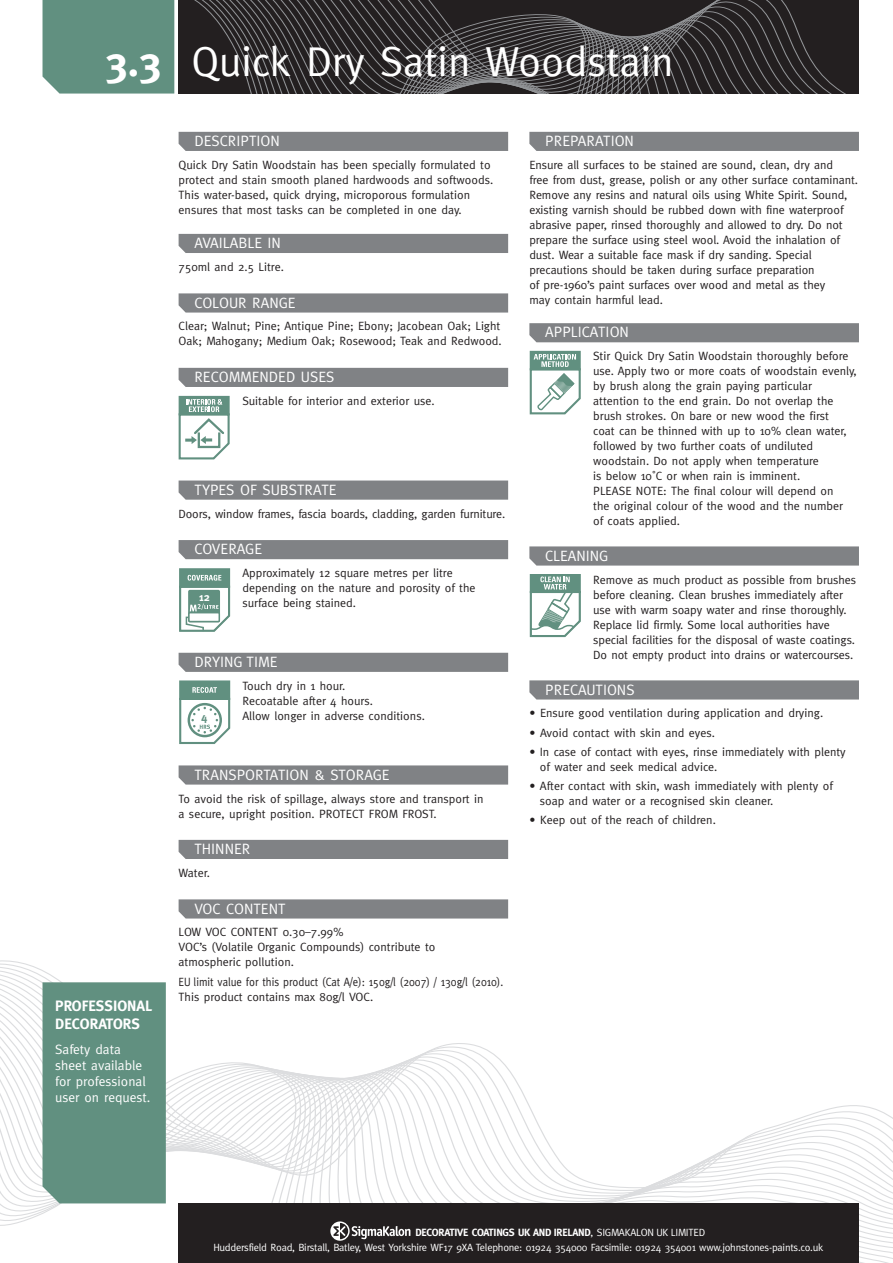
<style>
.page{position:relative;width:893px;height:1263px;background:#fff}
.page>*{position:absolute;margin:0;border:0;box-sizing:border-box;transform-origin:0 0}
.t1{font:42px "Meta";color:#fff}
.t2{font:700 42px "Meta";color:#fff}
.t3{font:15px "Meta";color:#fff}
.t4{font:700 15px/18px "Meta";color:#fff}
.t5{font:13.5px/16.2px "Meta";color:#fff}
.t6{font:12px/15px "Meta";color:#231f20}
.t7{font:12px/15px "Meta";color:#231f20;scale:.9 1}
.t8{font:700 11.25px "Meta";color:#fff}
.t9{font:700 11.25px "Meta";color:#619080}
.t10{font:10.5px/15px "Meta";letter-spacing:-.02em;color:#fff}
.s1{font-weight:700}
</style>
<div class="page">
<svg style="left:0;top:999px;width:893px;height:264px"></svg>
<svg style="left:179px;top:0;width:680px;height:94px;background:#353233"></svg>
<div style="left:43px;top:0;width:131px;height:94px;background:#619080"></div>
<div style="left:43px;top:982px;width:123px;height:221px;background:#619080"></div>
<div style="left:529px;top:680px;width:330px;height:19px;background:#808285"></div>
<div style="left:179px;top:899px;width:329px;height:19px;background:#808285"></div>
<div style="left:179px;top:840px;width:329px;height:19px;background:#808285"></div>
<div style="left:179px;top:765px;width:329px;height:19px;background:#808285"></div>
<div style="left:179px;top:653px;width:329px;height:19px;background:#808285"></div>
<div style="left:179px;top:540px;width:329px;height:19px;background:#808285"></div>
<div style="left:529px;top:323px;width:330px;height:19px;background:#808285"></div>
<svg style="left:529px;top:546px;width:330px;height:20px;background:#86878a"></svg>
<svg style="left:179px;top:293px;width:329px;height:20px;background:#85878a"></svg>
<div style="left:179px;top:234px;width:329px;height:19px;background:#808285"></div>
<svg style="left:179px;top:480px;width:329px;height:20px;background:#85878a"></svg>
<div style="left:179px;top:368px;width:329px;height:19px;background:#808285"></div>
<div style="left:179px;top:132px;width:329px;height:19px;background:#808285"></div>
<div style="left:529px;top:132px;width:330px;height:19px;background:#808285"></div>
<div style="left:179px;top:396px;width:51px;height:19px;border:2px solid #619080"></div>
<svg style="left:179px;top:399px;width:51px;height:60px"></svg>
<div style="left:180px;top:569px;width:49px;height:18px;background:#619080"></div>
<div style="left:179px;top:568px;width:51px;height:20px;border:2px solid #619080"></div>
<svg style="left:179px;top:575px;width:51px;height:57px"></svg>
<div style="left:530px;top:351px;width:51px;height:19px;border:2px solid #619080"></div>
<svg style="left:529px;top:354px;width:52px;height:61px"></svg>
<div style="left:530px;top:574px;width:51px;height:19px;border:2px solid #619080"></div>
<svg style="left:529px;top:576px;width:52px;height:62px"></svg>
<div style="left:180px;top:681px;width:49px;height:18px;background:#619080"></div>
<div style="left:179px;top:680px;width:51px;height:20px;border:2px solid #619080"></div>
<svg style="left:179px;top:687px;width:51px;height:57px"></svg>
<div style="left:179px;top:1203px;width:680px;height:60px;background:#231f20"></div>
<svg style="left:330px;top:1221px;width:80px;height:20px"></svg>
<h1 class="t2" style="left:105px;top:36px;width:58px">3.3</h1>
<h1 class="t1" style="left:191px;top:36px;width:484px">Quick Dry Satin Woodstain</h1>
<p class="t4" style="left:55px;top:996px;width:99px">PROFESSIONAL<br>DECORATORS</p>
<p class="t5" style="left:55px;top:1041px;width:97px">Safety data sheet available for professional user on request.</p>
<p class="t3" style="left:194px;top:132px;width:87px">DESCRIPTION</p>
<p class="t6" style="left:179px;top:157px;width:316px">Quick Dry Satin Woodstain has been specially formulated to protect and stain smooth planed hardwoods and softwoods.<br>This water-based, quick drying, microporous formulation ensures that most tasks can be completed in one day.</p>
<p class="t3" style="left:194px;top:234px;width:88px">AVAILABLE IN</p>
<p class="t6" style="left:179px;top:259px;width:107px">750ml and 2.5 Litre.</p>
<p class="t3" style="left:194px;top:294px;width:103px">COLOUR RANGE</p>
<p class="t6" style="left:179px;top:319px;width:325px">Clear; Walnut; Pine; Antique Pine; Ebony; Jacobean Oak; Light<br>Oak; Mahogany; Medium Oak; Rosewood; Teak and Redwood.</p>
<p class="t3" style="left:194px;top:368px;width:142px">RECOMMENDED USES</p>
<p class="t6" style="left:242px;top:393px;width:194px">Suitable for interior and exterior use.</p>
<p class="t3" style="left:194px;top:481px;width:144px">TYPES OF SUBSTRATE</p>
<p class="t6" style="left:179px;top:506px;width:328px">Doors, window frames, fascia boards, cladding, garden furniture.</p>
<p class="t3" style="left:194px;top:540px;width:69px">COVERAGE</p>
<p class="t6" style="left:242px;top:565px;width:235px">Approximately 12 square metres per litre depending on the nature and porosity of the surface being stained.</p>
<p class="t8" style="left:199px;top:590px;width:13px">12</p>
<p class="t3" style="left:194px;top:653px;width:85px">DRYING TIME</p>
<p class="t6" style="left:242px;top:678px;width:184px">Touch dry in 1 hour.<br>Recoatable after 4 hours.<br>Allow longer in adverse conditions.</p>
<p class="t9" style="left:201px;top:710px;width:8px">4</p>
<p class="t3" style="left:194px;top:766px;width:197px">TRANSPORTATION &amp; STORAGE</p>
<p class="t6" style="left:179px;top:791px;width:306px">To avoid the risk of spillage, always store and transport in a secure, upright position. PROTECT FROM FROST.</p>
<p class="t3" style="left:194px;top:840px;width:58px">THINNER</p>
<p class="t6" style="left:179px;top:865px;width:33px">Water.</p>
<p class="t3" style="left:194px;top:900px;width:93px">VOC CONTENT</p>
<p class="t6" style="left:179px;top:925px;width:258px">LOW VOC CONTENT 0.30–7.99%<br>VOC’s (Volatile Organic Compounds) contribute to atmospheric pollution.</p>
<p class="t7" style="left:179px;top:974px;width:362px">EU limit value for this product (Cat A/e): 150g/l (2007) / 130g/l (2010).<br>This product contains max 80g/l VOC.</p>
<p class="t3" style="left:545px;top:132px;width:90px">PREPARATION</p>
<p class="t6" style="left:529px;top:157px;width:330px">Ensure all surfaces to be stained are sound, clean, dry and<br>free from dust, grease, polish or any other surface contaminant.<br>Remove any resins and natural oils using White Spirit. Sound, existing varnish should be rubbed down with fine waterproof abrasive paper, rinsed thoroughly and allowed to dry. Do not prepare the surface using steel wool. Avoid the inhalation of dust. Wear a suitable face mask if dry sanding. Special precautions should be taken during surface preparation<br>of pre-1960’s paint surfaces over wood and metal as they<br>may contain harmful lead.</p>
<p class="t3" style="left:545px;top:323px;width:85px">APPLICATION</p>
<p class="t6" style="left:593px;top:349px;width:265px">Stir Quick Dry Satin Woodstain thoroughly before use. Apply two or more coats of woodstain evenly, by brush along the grain paying particular attention to the end grain. Do not overlap the brush strokes. On bare or new wood the first<br>coat can be thinned with up to 10% clean water, followed by two further coats of undiluted woodstain. Do not apply when temperature<br>is below 10˚C or when rain is imminent.<br>PLEASE NOTE: The final colour will depend on<br>the original colour of the wood and the number<br>of coats applied.</p>
<p class="t3" style="left:545px;top:547px;width:65px">CLEANING</p>
<p class="t6" style="left:593px;top:572px;width:265px">Remove as much product as possible from brushes before cleaning. Clean brushes immediately after use with warm soapy water and rinse thoroughly.<br>Replace lid firmly. Some local authorities have special facilities for the disposal of waste coatings.<br>Do not empty product into drains or watercourses.</p>
<p class="t3" style="left:545px;top:681px;width:91px">PRECAUTIONS</p>
<p class="t6" style="left:529px;top:706px;width:295px">• Ensure good ventilation during application and drying.</p>
<p class="t6" style="left:529px;top:725px;width:187px">• Avoid contact with skin and eyes.</p>
<p class="t6" style="left:540px;top:744px;width:307px;text-indent:-10px">• In case of contact with eyes, rinse immediately with plenty of water and seek medical advice.</p>
<p class="t6" style="left:540px;top:778px;width:294px;text-indent:-10px">• After contact with skin, wash immediately with plenty of soap and water or a recognised skin cleaner.</p>
<p class="t6" style="left:529px;top:813px;width:188px">• Keep out of the reach of children.</p>
<p class="t10" style="left:213px;top:1225px;width:611px;text-indent:202px"><span class="s1">DECORATIVE COATINGS UK AND IRELAND</span>, SIGMAKALON UK LIMITED<br>Huddersfield Road, Birstall, Batley, West Yorkshire WF17 9XA Telephone: 01924 354000 Facsimile: 01924 354001 www.johnstones-paints.co.uk</p>
</div>
